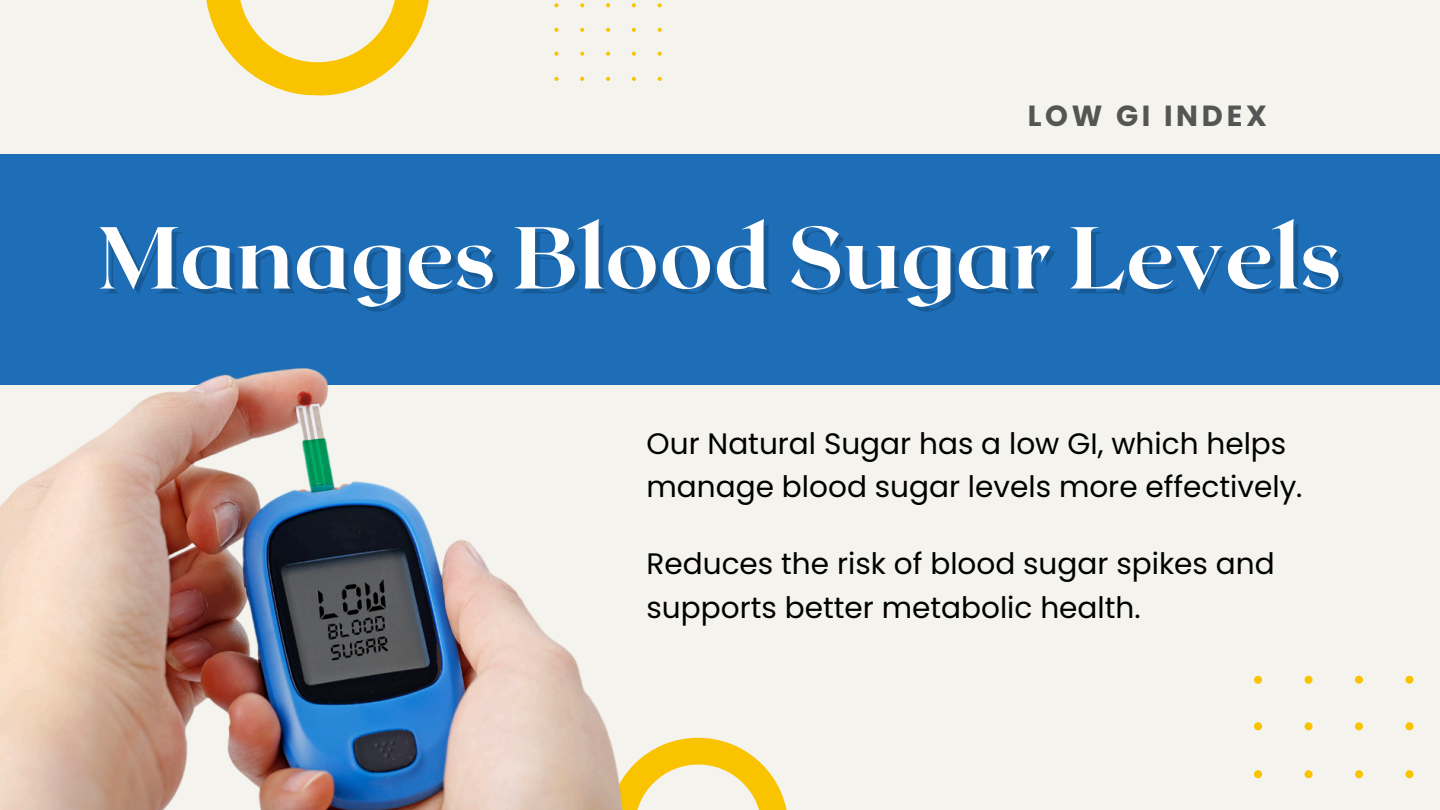
<style>
.page{position:relative;width:1440px;height:810px;background:#f4f3ee}
.page>*{position:absolute;margin:0;border:0;box-sizing:border-box;transform-origin:0 0}
.t1{font:800 87.6px "Roxborough CF";color:#fff}
.t2{font:29.5px/43.5px "Poppins";color:#000}
.t3{font:700 29.1px "Poppins";letter-spacing:.125em;color:#555}
</style>
<div class="page">
<div style="left:0;top:154px;width:1440px;height:230px;background:#1d6eb7"></div>
<svg style="left:1254px;top:676px;width:160px;height:103px"></svg>
<svg style="left:554px;top:3px;width:108px;height:78px"></svg>
<svg style="left:206px;top:0;width:223px;height:96px"></svg>
<img style="left:0;top:368px;width:898px;height:442px">
<p class="t3" style="left:1028px;top:96px;width:241px">LOW GI INDEX</p>
<h2 class="t1" style="left:99px;top:201px;width:1245px">Manages Blood Sugar Levels</h2>
<h1 class="t2" style="left:647px;top:422px;width:657px">Our Natural Sugar has a low GI, which helps manage blood sugar levels more effectively.</h1>
<p class="t2" style="left:647px;top:542px;width:630px">Reduces the risk of blood sugar spikes and supports better metabolic health.</p>
</div>
